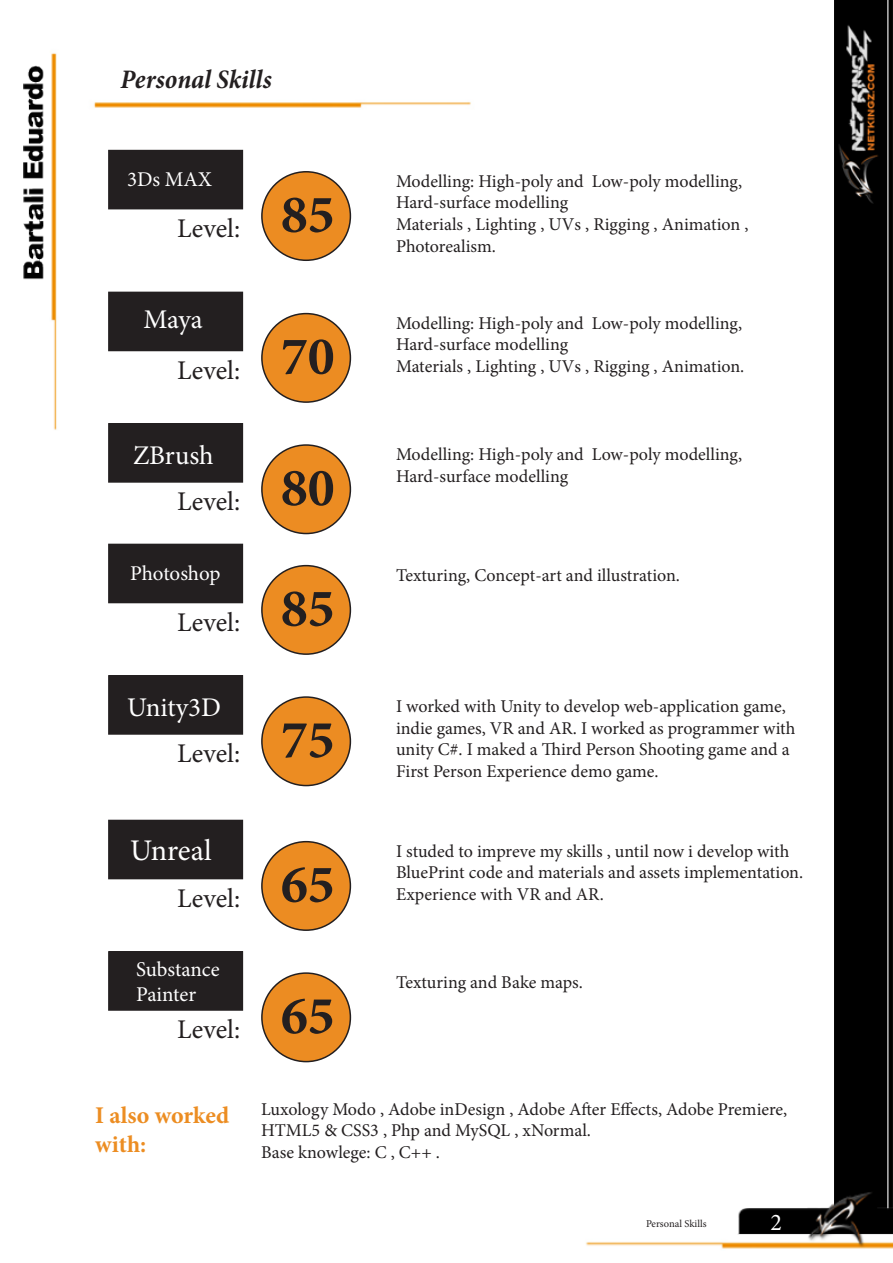
<style>
.page{position:relative;width:893px;height:1263px;background:#fff}
.page>*{position:absolute;margin:0;border:0;box-sizing:border-box;transform-origin:0 0}
.t1{font:700 54px "Minion Pro";color:#231f20}
.t2{font:30px "Minion Pro";color:#fff}
.t3{font:27px "Minion Pro";color:#231f20}
.t4{font:27px "Minion Pro";color:#fff}
.t5{font:italic 700 condensed 27px "Minion Pro";color:#231f20}
.t6{font:700 24px/28.8px "Minion Pro";color:#ec8d22}
.t7{font:24px "Minion Pro";color:#fff}
.t8{font:21px "Minion Pro";letter-spacing:-.005em;color:#fff}
.t9{font:18px/21.6px "Minion Pro";color:#231f20}
.t10{font:10.5px "Minion Pro";color:#231f20}
</style>
<div class="page">
<img style="left:24px;top:53px;width:33px;height:377px">
<img style="left:834px;top:0;width:58px;height:1191px">
<img style="left:586px;top:1191px;width:307px;height:58px">
<img style="left:94px;top:102px;width:377px;height:6px">
<div style="left:109px;top:151px;width:133px;height:58px;background:#231f20"></div>
<div style="left:108px;top:150px;width:135px;height:59px;border:2px solid #231f20"></div>
<div style="left:262px;top:172px;width:88px;height:88px;background:#ec8c22;border-radius:50%"></div>
<div style="left:261px;top:171px;width:90px;height:90px;border:2px solid #231f20;border-radius:50%"></div>
<div style="left:109px;top:292px;width:133px;height:58px;background:#231f20"></div>
<div style="left:108px;top:292px;width:135px;height:59px;border:2px solid #231f20"></div>
<div style="left:262px;top:314px;width:88px;height:88px;background:#ec8c22;border-radius:50%"></div>
<div style="left:261px;top:313px;width:90px;height:90px;border:2px solid #231f20;border-radius:50%"></div>
<div style="left:109px;top:424px;width:133px;height:58px;background:#231f20"></div>
<div style="left:108px;top:423px;width:135px;height:60px;border:2px solid #231f20"></div>
<div style="left:262px;top:445px;width:88px;height:88px;background:#ec8c22;border-radius:50%"></div>
<div style="left:261px;top:444px;width:90px;height:90px;border:2px solid #231f20;border-radius:50%"></div>
<div style="left:109px;top:544px;width:133px;height:58px;background:#231f20"></div>
<div style="left:108px;top:544px;width:135px;height:59px;border:2px solid #231f20"></div>
<div style="left:262px;top:566px;width:88px;height:88px;background:#ec8c22;border-radius:50%"></div>
<div style="left:261px;top:565px;width:90px;height:90px;border:2px solid #231f20;border-radius:50%"></div>
<div style="left:109px;top:676px;width:133px;height:58px;background:#231f20"></div>
<div style="left:108px;top:675px;width:135px;height:60px;border:2px solid #231f20"></div>
<div style="left:262px;top:697px;width:88px;height:88px;background:#ec8c22;border-radius:50%"></div>
<div style="left:261px;top:696px;width:90px;height:90px;border:2px solid #231f20;border-radius:50%"></div>
<div style="left:109px;top:820px;width:133px;height:58px;background:#231f20"></div>
<div style="left:108px;top:820px;width:135px;height:59px;border:2px solid #231f20"></div>
<div style="left:262px;top:842px;width:88px;height:88px;background:#ec8c22;border-radius:50%"></div>
<div style="left:261px;top:841px;width:90px;height:90px;border:2px solid #231f20;border-radius:50%"></div>
<div style="left:109px;top:952px;width:133px;height:58px;background:#231f20"></div>
<div style="left:108px;top:951px;width:135px;height:60px;border:2px solid #231f20"></div>
<div style="left:262px;top:973px;width:88px;height:88px;background:#ec8c22;border-radius:50%"></div>
<div style="left:261px;top:972px;width:90px;height:90px;border:2px solid #231f20;border-radius:50%"></div>
<p class="t5" style="left:120px;top:61px;width:153px">Personal Skills</p>
<p class="t8" style="left:127px;top:165px;width:86px">3Ds MAX</p>
<p class="t3" style="left:177px;top:210px;width:65px">Level:</p>
<p class="t4" style="left:144px;top:301px;width:61px">Maya</p>
<p class="t3" style="left:177px;top:352px;width:65px">Level:</p>
<p class="t4" style="left:133px;top:437px;width:82px">ZBrush</p>
<p class="t3" style="left:177px;top:484px;width:65px">Level:</p>
<p class="t8" style="left:130px;top:559px;width:92px">Photoshop</p>
<p class="t3" style="left:177px;top:604px;width:65px">Level:</p>
<p class="t4" style="left:127px;top:689px;width:95px">Unity3D</p>
<p class="t3" style="left:177px;top:736px;width:65px">Level:</p>
<p class="t2" style="left:130px;top:830px;width:83px">Unreal</p>
<p class="t3" style="left:177px;top:880px;width:65px">Level:</p>
<p class="t8" style="left:136px;top:955px;width:85px">Substance</p>
<p class="t8" style="left:136px;top:980px;width:62px">Painter</p>
<p class="t3" style="left:177px;top:1012px;width:65px">Level:</p>
<p class="t1" style="left:281px;top:177px;width:55px">85</p>
<p class="t1" style="left:281px;top:318px;width:55px">70</p>
<p class="t1" style="left:281px;top:450px;width:55px">80</p>
<p class="t1" style="left:281px;top:570px;width:55px">85</p>
<p class="t1" style="left:281px;top:702px;width:55px">75</p>
<p class="t1" style="left:281px;top:846px;width:55px">65</p>
<p class="t1" style="left:281px;top:978px;width:55px">65</p>
<p class="t9" style="left:396px;top:170px;width:348px">Modelling: High-poly and Low-poly modelling,</p>
<p class="t9" style="left:396px;top:192px;width:174px">Hard-surface modelling</p>
<p class="t9" style="left:396px;top:214px;width:354px">Materials , Lighting , UVs , Rigging , Animation ,</p>
<p class="t9" style="left:396px;top:235px;width:101px">Photorealism.</p>
<p class="t9" style="left:396px;top:312px;width:348px">Modelling: High-poly and Low-poly modelling,</p>
<p class="t9" style="left:396px;top:334px;width:174px">Hard-surface modelling</p>
<p class="t9" style="left:396px;top:355px;width:350px">Materials , Lighting , UVs , Rigging , Animation.</p>
<p class="t9" style="left:396px;top:444px;width:348px">Modelling: High-poly and Low-poly modelling,</p>
<p class="t9" style="left:396px;top:465px;width:174px">Hard-surface modelling</p>
<p class="t9" style="left:396px;top:564px;width:286px">Texturing, Concept-art and illustration.</p>
<p class="t9" style="left:396px;top:696px;width:401px">I worked with Unity to develop web-application game, indie games, VR and AR. I worked as programmer with unity C#. I maked a Third Person Shooting game and a First Person Experience demo game.</p>
<p class="t9" style="left:396px;top:840px;width:409px">I studed to impreve my skills , until now i develop with<br>BluePrint code and materials and assets implementation.</p>
<p class="t9" style="left:396px;top:883px;width:209px">Experience with VR and AR.</p>
<p class="t9" style="left:396px;top:972px;width:188px">Texturing and Bake maps.</p>
<p class="t6" style="left:95px;top:1100px;width:136px">I also worked with:</p>
<p class="t9" style="left:261px;top:1098px;width:528px">Luxology Modo , Adobe inDesign , Adobe After Effects, Adobe Premiere,<br>HTML5 &amp; CSS3 , Php and MySQL , xNormal.</p>
<p class="t9" style="left:261px;top:1141px;width:180px">Base knowlege: C , C++ .</p>
<p class="t10" style="left:646px;top:1216px;width:62px">Personal Skills</p>
<p class="t7" style="left:771px;top:1206px;width:13px">2</p>
</div>
